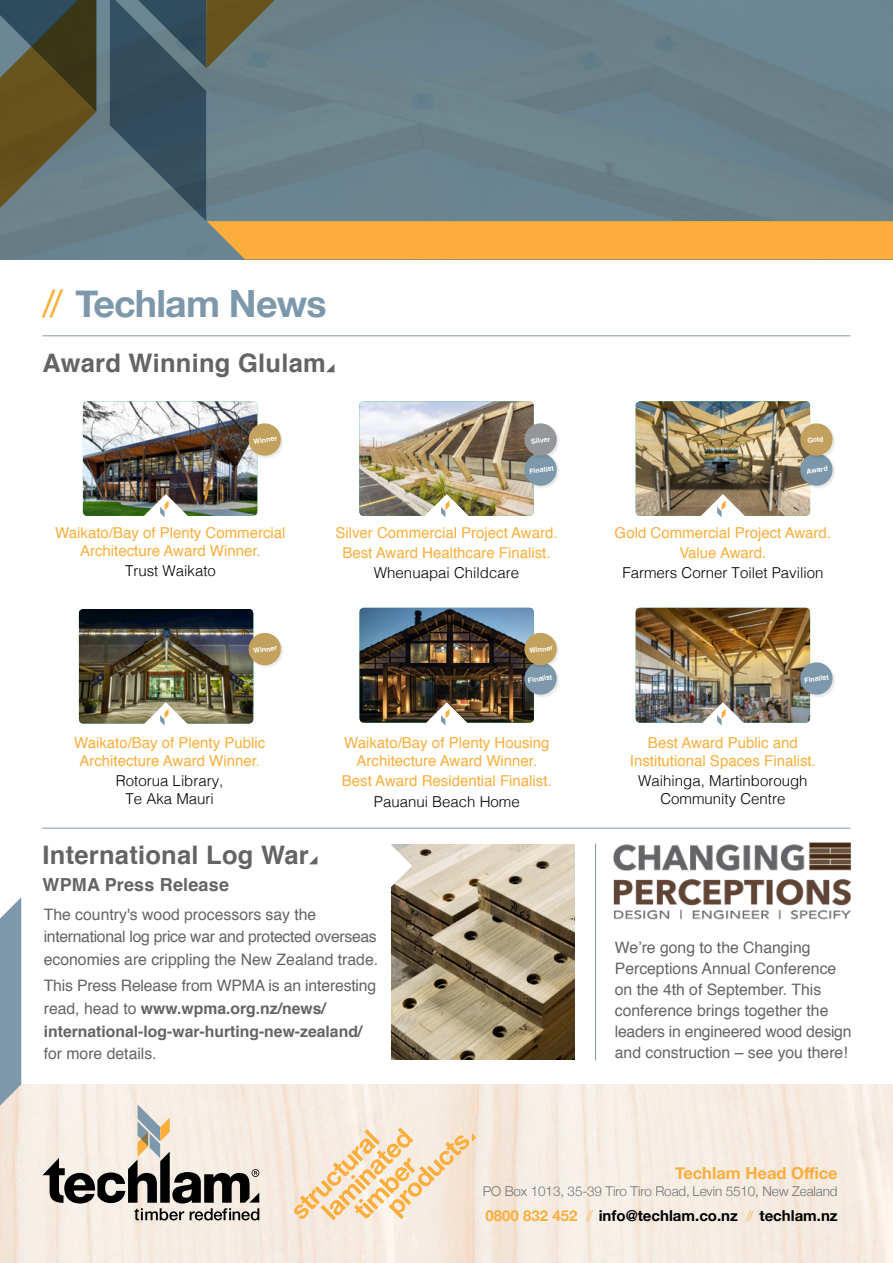
<style>
.page{position:relative;width:893px;height:1263px;background:#fff}
.page>*{position:absolute;margin:0;border:0;box-sizing:border-box;transform-origin:0 0}
.t1{font:700 37.5px "Helvetica Neue";letter-spacing:-.02em;color:#7d98ab}
.t2{font:700 25.5px "Helvetica";letter-spacing:.01em;color:#636466}
.t3{font:700 18px "Helvetica";letter-spacing:.01em;color:#636466}
.t4{font:700 16.5px "Helvetica Neue";color:#fbae3b}
.t5{font:15.75px/21px "Helvetica";color:#636466}
.t6{font:700 15.75px/22.5px "Helvetica";color:#636466}
.t7{font:15px/18px "Helvetica";color:#fbae3b;text-align:center}
.t8{font:300 15px/18px "Helvetica";color:#000;text-align:center}
.t9{font:700 15px "Helvetica Neue";color:#000}
.t10{font:300 13.5px "Helvetica Neue";letter-spacing:-.01em;color:#727476}
.t11{font:700 7.05px "Helvetica";color:#fff}
.s1{font-weight:400;color:#fbae3b}
.s2{font-weight:400}
.s3{color:#fbae3b}
.s4{font-weight:100;color:#fbae3b}
</style>
<div class="page">
<svg style="left:0;top:0;width:893px;height:259px;background:#747e77"></svg>
<img style="left:0;top:1084px;width:893px;height:179px">
<svg style="left:293px;top:1127px;width:183px;height:93px;background:#f6ddbd"></svg>
<svg style="left:43px;top:1104px;width:216px;height:116px;background:#c2bbb3"></svg>
<svg style="left:0;top:897px;width:21px;height:231px;background:#94a7b5"></svg>
<img style="left:391px;top:844px;width:183px;height:215px">
<svg style="left:326px;top:364px;width:8px;height:8px"></svg>
<svg style="left:309px;top:856px;width:8px;height:8px"></svg>
<svg style="left:391px;top:844px;width:21px;height:45px"></svg>
<hr style="left:43px;top:336px;width:807px;height:1px;background:#7d98ab">
<hr style="left:43px;top:828px;width:807px;height:1px;background:#7d98ab">
<hr style="left:595px;top:843px;width:1px;height:217px;background:#7d98ab">
<img style="left:83px;top:401px;width:174px;height:115px">
<img style="left:79px;top:609px;width:174px;height:114px">
<img style="left:359px;top:401px;width:175px;height:115px">
<img style="left:360px;top:608px;width:174px;height:115px">
<img style="left:636px;top:608px;width:174px;height:115px">
<img style="left:636px;top:401px;width:174px;height:115px">
<img style="left:613px;top:842px;width:238px;height:78px">
<svg style="left:423px;top:702px;width:47px;height:24px"></svg>
<svg style="left:423px;top:494px;width:47px;height:23px"></svg>
<svg style="left:142px;top:702px;width:47px;height:24px"></svg>
<svg style="left:142px;top:494px;width:47px;height:23px"></svg>
<svg style="left:699px;top:702px;width:47px;height:24px"></svg>
<svg style="left:699px;top:494px;width:47px;height:23px"></svg>
<div style="left:248px;top:423px;width:37px;height:37px;background:#000;opacity:.1"></div>
<svg style="left:247px;top:422px;width:35px;height:35px"></svg>
<div style="left:524px;top:662px;width:37px;height:37px;background:#000;opacity:.1"></div>
<div style="left:800px;top:662px;width:37px;height:37px;background:#000;opacity:.1"></div>
<svg style="left:799px;top:661px;width:35px;height:35px"></svg>
<div style="left:248px;top:632px;width:37px;height:37px;background:#000;opacity:.1"></div>
<svg style="left:247px;top:632px;width:35px;height:34px"></svg>
<div style="left:524px;top:632px;width:37px;height:37px;background:#000;opacity:.1"></div>
<svg style="left:523px;top:632px;width:35px;height:64px;background:#a09e8c"></svg>
<div style="left:524px;top:453px;width:37px;height:37px;background:#000;opacity:.1"></div>
<div style="left:524px;top:423px;width:37px;height:37px;background:#000;opacity:.1"></div>
<svg style="left:523px;top:422px;width:35px;height:65px;background:#98a0a5"></svg>
<div style="left:800px;top:453px;width:37px;height:37px;background:#000;opacity:.1"></div>
<div style="left:800px;top:423px;width:37px;height:37px;background:#000;opacity:.1"></div>
<svg style="left:799px;top:422px;width:35px;height:65px;background:#ada993"></svg>
<h1 class="t1" style="left:43px;top:274px;width:286px"><span class="s1">//</span> Techlam News</h1>
<h2 class="t2" style="left:43px;top:342px;width:285px">Award Winning Glulam</h2>
<p class="t11" style="left:253px;top:436px;width:25px;rotate:-8deg">Winner</p>
<p class="t11" style="left:530px;top:436px;width:21px;rotate:-8deg">Silver</p>
<p class="t11" style="left:807px;top:435px;width:18px;rotate:-8deg">Gold</p>
<p class="t11" style="left:529px;top:466px;width:26px;rotate:-8deg">Finalist</p>
<p class="t11" style="left:806px;top:466px;width:23px;rotate:-8deg">Award</p>
<p class="t7" style="left:55px;top:524px;width:232px">Waikato/Bay of Plenty Commercial<br>Architecture Award Winner.</p>
<p class="t8" style="left:125px;top:561px;width:92px">Trust Waikato</p>
<p class="t7" style="left:335px;top:523px;width:224px;line-height:20.1px">Silver Commercial Project Award.<br>Best Award Healthcare Finalist.</p>
<p class="t8" style="left:374px;top:563px;width:147px">Whenuapai Childcare</p>
<p class="t7" style="left:615px;top:523px;width:218px;line-height:20.1px">Gold Commercial Project Award.<br>Value Award.</p>
<p class="t8" style="left:622px;top:563px;width:202px">Farmers Corner Toilet Pavilion</p>
<p class="t11" style="left:253px;top:645px;width:25px;rotate:-8deg">Winner</p>
<p class="t11" style="left:529px;top:645px;width:25px;rotate:-8deg">Winner</p>
<p class="t7" style="left:74px;top:734px;width:193px">Waikato/Bay of Plenty Public<br>Architecture Award Winner.</p>
<p class="t8" style="left:116px;top:771px;width:109px">Rotorua Library,<br>Te Aka Mauri</p>
<h2 class="t2" style="left:43px;top:834px;width:268px">International Log War</h2>
<p class="t3" style="left:43px;top:870px;width:188px">WPMA Press Release</p>
<p class="t11" style="left:527px;top:675px;width:26px;rotate:-8deg">Finalist</p>
<p class="t11" style="left:804px;top:674px;width:26px;rotate:-8deg">Finalist</p>
<p class="t7" style="left:344px;top:734px;width:207px">Waikato/Bay of Plenty Housing<br>Architecture Award Winner.</p>
<p class="t7" style="left:342px;top:773px;width:211px">Best Award Residential Finalist.</p>
<p class="t8" style="left:374px;top:791px;width:147px">Pauanui Beach Home</p>
<p class="t7" style="left:630px;top:734px;width:187px">Best Award Public and<br>Institutional Spaces Finalist.</p>
<p class="t8" style="left:638px;top:771px;width:171px">Waihinga, Martinborough<br>Community Centre</p>
<p class="t5" style="left:44px;top:903px;width:336px;line-height:22.5px">The country's wood processors say the international log price war and protected overseas economies are crippling the New Zealand trade.</p>
<p class="t6" style="left:44px;top:975px;width:334px"><span class="s2">This Press Release from WPMA is an interesting read, head to</span> www.wpma.org.nz/news/ international-log-war-hurting-new-zealand/</p>
<p class="t5" style="left:44px;top:1043px;width:114px">for more details.</p>
<p class="t5" style="left:615px;top:937px;width:238px">We’re gong to the Changing<br>Perceptions Annual Conference on the 4th of September. This conference brings together the leaders in engineered wood design and construction – see you there!</p>
<p class="t4" style="left:675px;top:1160px;width:164px">Techlam Head Office</p>
<p class="t10" style="left:483px;top:1180px;width:356px">PO Box 1013, 35-39 Tiro Tiro Road, Levin 5510, New Zealand</p>
<p class="t9" style="left:486px;top:1204px;width:354px"><span class="s3">0800 832 452</span> <span class="s4">//</span> info@techlam.co.nz <span class="s4">//</span> techlam.nz</p>
</div>
